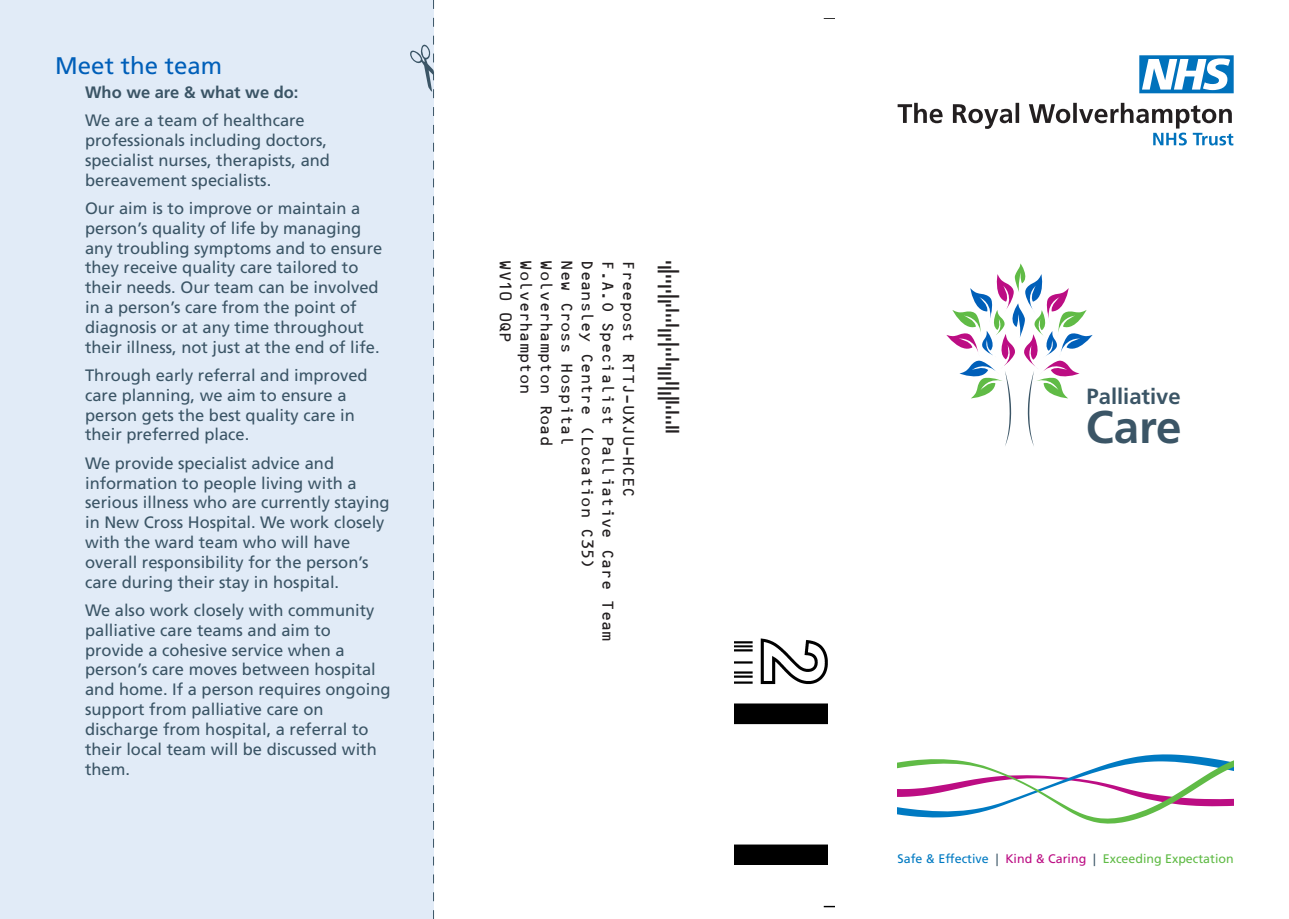
<style>
.page{position:relative;width:1289px;height:919px;background:#fff}
.page>*{position:absolute;margin:0;border:0;box-sizing:border-box;transform-origin:0 0}
.t1{font:700 45.75px "Frutiger LT Std";color:#3b5566}
.t2{font:24px "Frutiger LT Std";color:#005fb9}
.t3{font:700 22.05px "Frutiger LT Std";color:#3b5566}
.t4{font:17.1px "OCRB";color:#231f20}
.Body{font:16.5px/19.8px "Frutiger LT Std";color:#3b5566}
.Body-2{font:700 16.5px "Frutiger LT Std";color:#3b5566}
.t5{font:12.45px "Frutiger LT Std";color:#60bb46}
.s1{color:#007ac2}
.s2{color:#3b5566}
.s3{color:#bc0d83}
</style>
<div class="page">
<div style="left:0;top:0;width:433px;height:918px;background:#e1ebf7"></div>
<svg style="left:897px;top:103px;width:336px;height:42px"></svg>
<svg style="left:1139px;top:55px;width:94px;height:38px"></svg>
<svg style="left:946px;top:263px;width:146px;height:183px"></svg>
<svg style="left:897px;top:754px;width:336px;height:70px"></svg>
<svg style="left:410px;top:0;width:24px;height:918px"></svg>
<svg style="left:823px;top:905px;width:11px;height:2px"></svg>
<img style="left:734px;top:638px;width:93px;height:226px">
<p class="t2" style="left:55px;top:51px;width:168px">Meet the team</p>
<p class="Body-2" style="left:85px;top:82px;width:215px">Who we are &amp; what we do:</p>
<p class="Body" style="left:85px;top:111px;width:246px">We are a team of healthcare professionals including doctors, specialist nurses, therapists, and bereavement specialists.</p>
<p class="Body" style="left:85px;top:198px;width:299px">Our aim is to improve or maintain a person’s quality of life by managing any troubling symptoms and to ensure they receive quality care tailored to their needs. Our team can be involved in a person’s care from the point of diagnosis or at any time throughout their illness, not just at the end of life.</p>
<p class="Body" style="left:85px;top:365px;width:284px">Through early referral and improved care planning, we aim to ensure a person gets the best quality care in their preferred place.</p>
<p class="Body" style="left:85px;top:453px;width:306px">We provide specialist advice and information to people living with a serious illness who are currently staying in New Cross Hospital. We work closely with the ward team who will have overall responsibility for the person’s care during their stay in hospital.</p>
<p class="Body" style="left:85px;top:600px;width:307px">We also work closely with community palliative care teams and aim to provide a cohesive service when a person’s care moves between hospital and home. If a person requires ongoing support from palliative care on discharge from hospital, a referral to their local team will be discussed with them.</p>
<p class="t4" style="left:512px;top:260px;width:84px;rotate:90deg">WV10 0QP</p>
<p class="t4" style="left:532px;top:260px;width:135px;rotate:90deg">Wolverhampton</p>
<p class="t4" style="left:553px;top:260px;width:187px;rotate:90deg">Wolverhampton Road</p>
<p class="t4" style="left:573px;top:260px;width:187px;rotate:90deg">New Cross Hospital</p>
<p class="t4" style="left:594px;top:260px;width:310px;rotate:90deg">Deansley Centre (Location C35)</p>
<p class="t4" style="left:614px;top:260px;width:382px;rotate:90deg">F.A.O Specialist Palliative Care Team</p>
<p class="t4" style="left:635px;top:260px;width:238px;rotate:90deg">Freepost RTTJ–UXJU–HCEC</p>
<p class="t3" style="left:1086px;top:383px;width:96px">Palliative</p>
<p class="t1" style="left:1085px;top:400px;width:97px">Care</p>
<p class="t5" style="left:897px;top:851px;width:337px"><span class="s1">Safe &amp; Effective</span> <span class="s2">|</span> <span class="s3">Kind &amp; Caring</span> <span class="s2">|</span> Exceeding Expectation</p>
</div>
